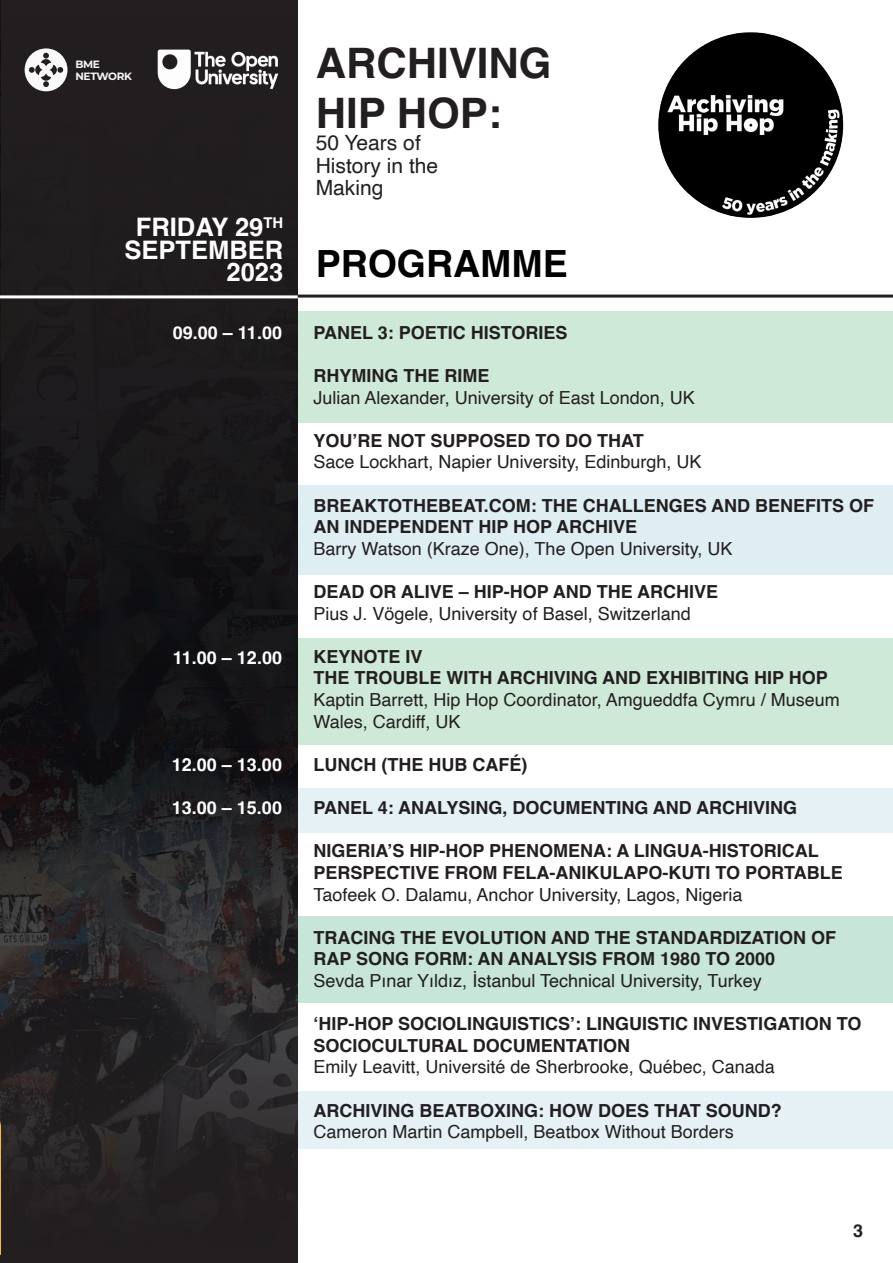
<style>
.page{position:relative;width:893px;height:1263px;background:#fff}
.page>*{position:absolute;margin:0;border:0;box-sizing:border-box;transform-origin:0 0}
.t1{font:700 42px/49.5px "Helvetica";color:#231f20}
.t2{font:700 37.5px "Helvetica";color:#000001}
.t3{font:700 25.5px/22.5px "Helvetica";color:#fff;text-align:right}
.t4{font:21px/22.5px "Helvetica";color:#231f20}
.t5{font:700 18px/21.6px "Helvetica";color:#231f20}
.t6{font:18px/21.6px "Helvetica";color:#231f20}
.t7{font:700 18px "Helvetica";color:#fff}
.t8{font:700 10.65px/11.4px "Montserrat";letter-spacing:-.03em;color:#f7f7f6}
</style>
<div class="page">
<div style="left:2px;top:0;width:296px;height:696px;background:linear-gradient(to bottom,#262122,#121114)"></div>
<svg style="left:0;top:713px;width:298px;height:550px;background:#242224"></svg>
<div style="left:298px;top:789px;width:595px;height:44px;background:#e5f1f5"></div>
<div style="left:298px;top:916px;width:595px;height:87px;background:#c7e5d8"></div>
<div style="left:298px;top:1091px;width:595px;height:58px;background:#e5f1f5"></div>
<div style="left:298px;top:485px;width:595px;height:89px;background:#deeef3"></div>
<div style="left:298px;top:312px;width:595px;height:111px;background:#cfe9d9"></div>
<div style="left:298px;top:638px;width:595px;height:106px;background:#cfe9d9"></div>
<img style="left:658px;top:32px;width:186px;height:186px">
<div style="left:25px;top:48px;width:42px;height:43px;background:#faf9f9;border-radius:50%"></div>
<svg style="left:29px;top:53px;width:34px;height:34px"></svg>
<img style="left:156px;top:48px;width:123px;height:42px">
<svg style="left:0;top:1120px;width:1px;height:135px"></svg>
<hr style="left:297px;top:295px;width:596px;height:3px;background:#231f20">
<hr style="left:0;top:295px;width:298px;height:3px;background:#fff">
<p class="t8" style="left:75px;top:58px;width:58px">BME<br>NETWORK</p>
<h3 class="t3" style="left:125px;top:219px;width:160px">FRIDAY 29<sup>TH<br></sup>SEPTEMBER<br>2023</h3>
<p class="t7" style="left:173px;top:322px;width:111px">09.00 – 11.00</p>
<p class="t7" style="left:173px;top:646px;width:111px">11.00 – 12.00</p>
<p class="t7" style="left:172px;top:753px;width:112px">12.00 – 13.00</p>
<p class="t7" style="left:172px;top:797px;width:112px">13.00 – 15.00</p>
<h1 class="t1" style="left:316px;top:43px;width:237px">ARCHIVING<br>HIP HOP:</h1>
<p class="t4" style="left:316px;top:132px;width:124px">50 Years of<br>History in the<br>Making</p>
<h2 class="t2" style="left:316px;top:241px;width:254px">PROGRAMME</h2>
<p class="t5" style="left:314px;top:324px;width:256px">PANEL 3: POETIC HISTORIES</p>
<p class="t5" style="left:314px;top:367px;width:178px">RHYMING THE RIME</p>
<p class="t6" style="left:314px;top:387px;width:383px">Julian Alexander, University of East London, UK</p>
<p class="t5" style="left:314px;top:432px;width:332px">YOU’RE NOT SUPPOSED TO DO THAT</p>
<p class="t6" style="left:314px;top:452px;width:389px">Sace Lockhart, Napier University, Edinburgh, UK</p>
<p class="t5" style="left:314px;top:496px;width:562px">BREAKTOTHEBEAT.COM: THE CHALLENGES AND BENEFITS OF<br>AN INDEPENDENT HIP HOP ARCHIVE</p>
<p class="t6" style="left:314px;top:538px;width:420px">Barry Watson (Kraze One), The Open University, UK</p>
<p class="t5" style="left:314px;top:583px;width:406px">DEAD OR ALIVE – HIP-HOP AND THE ARCHIVE</p>
<p class="t6" style="left:314px;top:603px;width:379px">Pius J. Vögele, University of Basel, Switzerland</p>
<p class="t5" style="left:314px;top:648px;width:516px">KEYNOTE IV<br>THE TROUBLE WITH ARCHIVING AND EXHIBITING HIP HOP</p>
<p class="t6" style="left:314px;top:689px;width:528px">Kaptin Barrett, Hip Hop Coordinator, Amgueddfa Cymru / Museum<br>Wales, Cardiff, UK</p>
<p class="t5" style="left:314px;top:756px;width:215px">LUNCH (THE HUB CAFÉ)</p>
<p class="t5" style="left:314px;top:799px;width:485px">PANEL 4: ANALYSING, DOCUMENTING AND ARCHIVING</p>
<p class="t5" style="left:314px;top:842px;width:531px">NIGERIA’S HIP-HOP PHENOMENA: A LINGUA-HISTORICAL<br>PERSPECTIVE FROM FELA-ANIKULAPO-KUTI TO PORTABLE</p>
<p class="t6" style="left:314px;top:884px;width:430px">Taofeek O. Dalamu, Anchor University, Lagos, Nigeria</p>
<p class="t5" style="left:314px;top:928px;width:524px">TRACING THE EVOLUTION AND THE STANDARDIZATION OF<br>RAP SONG FORM: AN ANALYSIS FROM 1980 TO 2000</p>
<p class="t6" style="left:314px;top:970px;width:450px">Sevda Pınar Yıldız, İstanbul Technical University, Turkey</p>
<p class="t5" style="left:314px;top:1015px;width:550px">‘HIP-HOP SOCIOLINGUISTICS’: LINGUISTIC INVESTIGATION TO<br>SOCIOCULTURAL DOCUMENTATION</p>
<p class="t6" style="left:314px;top:1057px;width:463px">Emily Leavitt, Université de Sherbrooke, Québec, Canada</p>
<p class="t5" style="left:314px;top:1101px;width:470px">ARCHIVING BEATBOXING: HOW DOES THAT SOUND?</p>
<p class="t6" style="left:314px;top:1121px;width:422px">Cameron Martin Campbell, Beatbox Without Borders</p>
<p class="t5" style="left:853px;top:1221px;width:12px">3</p>
</div>
